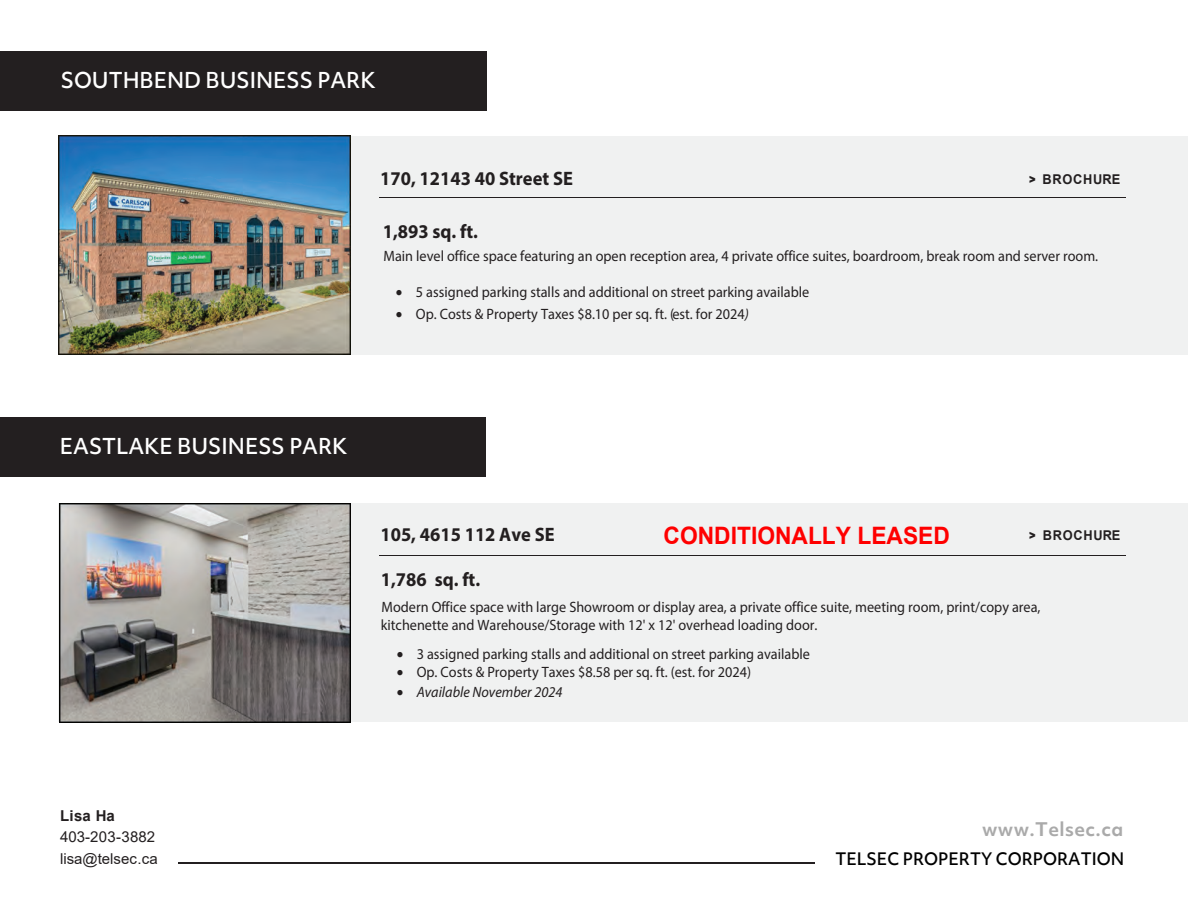
<style>
.page{position:relative;width:1188px;height:918px;background:#fff}
.page>*{position:absolute;margin:0;border:0;box-sizing:border-box;transform-origin:0 0}
.t1{font:700 24px "Arial";color:#f00;scale:.95 1}
.t2{font:500 21px "Objektiv Mk 1";color:#fff;scale:.95 1}
.t3{font:700 19.5px "Myriad Pro";color:#231f20;scale:.95 1}
.t4{font:700 18px "Objektiv Mk 1";letter-spacing:.02em;color:#aaa}
.t5{font:500 16.5px "Objektiv Mk 1";color:#000;scale:.95 1}
.t6{font:15px/18px "Myriad Pro";color:#231f20;scale:.95 1}
.t7{font:15px/21.3px "Arial";color:#231f20}
.t8{font:italic 15px "Myriad Pro";color:#231f20;scale:.95 1}
.t9{font:700 15px "Arial";letter-spacing:.01em;color:#231f20}
.t10{font:700 13.5px "Arial";letter-spacing:.06em;color:#231f20;scale:.95 1}
.s1{font-family:"Objektiv Mk 1";font-weight:800}
.s2{font-style:inherit}
.s3{font-style:italic}
.s4{font-size:13.5px;color:#fff}
</style>
<div class="page">
<hr style="left:178px;top:863px;width:637px;height:1px;background:#231f20">
<div style="left:0;top:51px;width:487px;height:60px;background:#231f20"></div>
<div style="left:59px;top:136px;width:1129px;height:219px;background:#f0f1f1"></div>
<img style="left:59px;top:136px;width:292px;height:219px">
<hr style="left:379px;top:197px;width:747px;height:1px;background:#231f20">
<div style="left:59px;top:503px;width:1129px;height:219px;background:#f0f1f1"></div>
<div style="left:0;top:417px;width:486px;height:60px;background:#231f20"></div>
<hr style="left:379px;top:556px;width:747px;height:1px;background:#231f20">
<img style="left:59px;top:503px;width:292px;height:219px">
<h2 class="t2" style="left:61px;top:66px;width:333px">SOUTHBEND BUSINESS PARK</h2>
<h3 class="t3" style="left:380px;top:166px;width:204px">170, 12143 40 Street SE</h3>
<h3 class="t3" style="left:383px;top:219px;width:102px">1,893 sq. ft.</h3>
<p class="t6" style="left:384px;top:247px;width:754px">Main level office space featuring an open reception area, 4 private office suites, boardroom, break room and server room.</p>
<p class="t10" style="left:1028px;top:169px;width:99px"><span class="s1">&gt;</span> BROCH<span class="s2">URE</span></p>
<p class="t6" style="left:396px;top:283px;width:437px">• 5 assigned parking stalls and additional on street parking available</p>
<p class="t6" style="left:396px;top:305px;width:373px">• Op. Costs &amp; Property Taxes $8.10 per sq. ft. (est. for 2024<span class="s3">)</span></p>
<h2 class="t2" style="left:60px;top:432px;width:304px">EASTLAKE BUSINESS PARK</h2>
<h1 class="t1" style="left:664px;top:519px;width:303px">CONDITIONALLY LEASED</h1>
<h3 class="t3" style="left:380px;top:522px;width:185px">105, 4615 112 Ave SE</h3>
<h3 class="t3" style="left:381px;top:567px;width:106px">1,786 sq. ft.</h3>
<p class="t6" style="left:381px;top:598px;width:696px">Modern Office space with large Showroom or display area, a private office suite, meeting room, print/copy area, kitchenette and Warehouse/Storage with 12' x 12' overhead loading door.</p>
<p class="t10" style="left:1028px;top:526px;width:99px"><span class="s1">&gt;</span> BROCH<span class="s2">URE</span></p>
<p class="t6" style="left:397px;top:644px;width:437px">• 3 assigned parking stalls and additional on street parking available</p>
<p class="t6" style="left:397px;top:663px;width:375px">• Op. Costs &amp; Property Taxes $8.58 per sq. ft. (est. for 2024)</p>
<p class="t8" style="left:397px;top:683px;width:176px">• Available November 2024</p>
<p class="t9" style="left:60px;top:805px;width:56px">Lisa Ha</p>
<p class="t7" style="left:60px;top:826px;width:112px">403-203-3882 lisa@telsec.ca <span class="s4">a</span></p>
<p class="t4" style="left:982px;top:817px;width:143px">www.Telsec.ca</p>
<p class="t5" style="left:835px;top:848px;width:305px">TELSEC PROPERTY CORPORATION</p>
</div>
